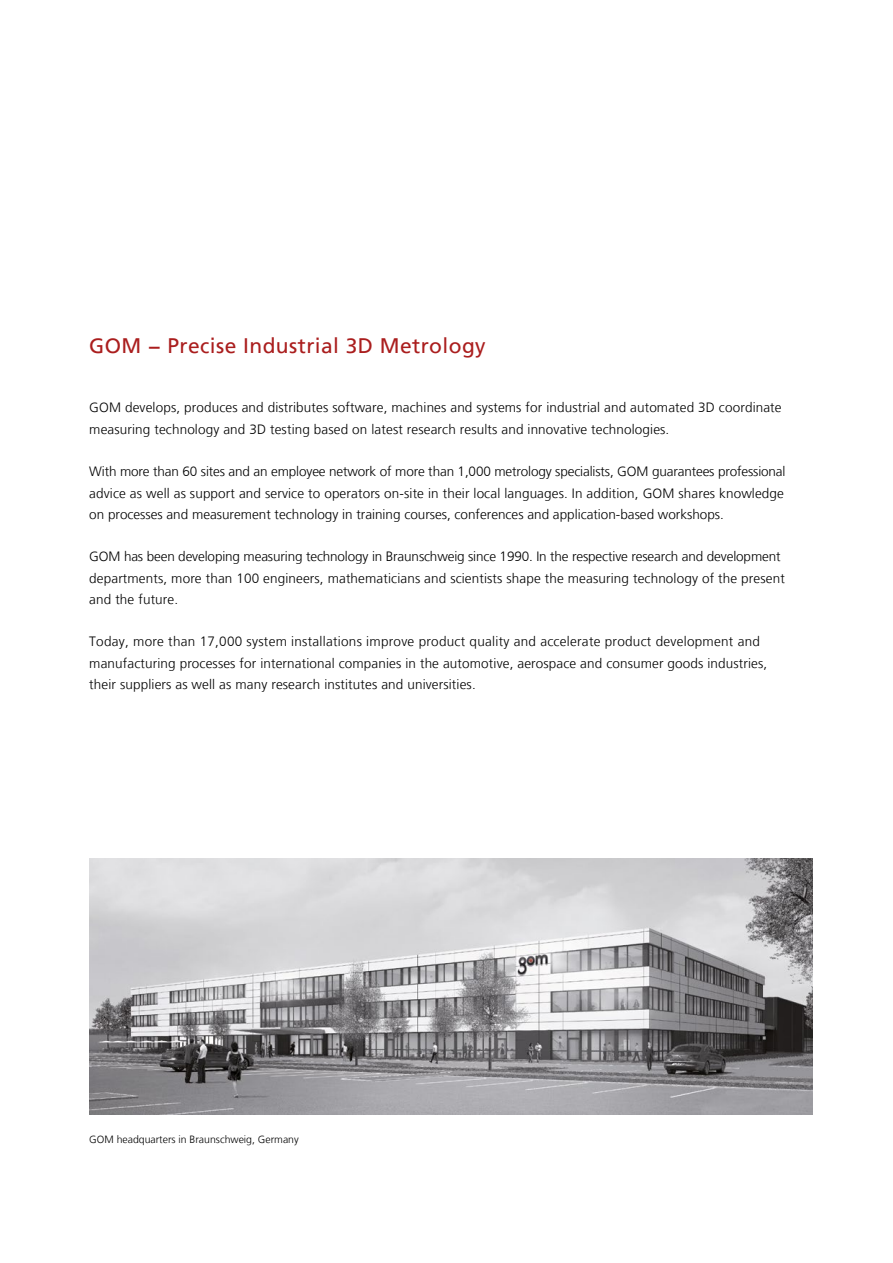
<style>
.page{position:relative;width:893px;height:1263px;background:#fff}
.page>*{position:absolute;margin:0;border:0;box-sizing:border-box;transform-origin:0 0}
.t1{font:21px "Frutiger LT";letter-spacing:.02em;color:#aa1e1e}
.t2{font:300 13.5px/21.3px "Frutiger LT";letter-spacing:.01em;color:#000}
.t3{font:300 10.5px "Frutiger LT";color:#000}
</style>
<div class="page">
<img style="left:89px;top:859px;width:723px;height:255px">
<h1 class="t1" style="left:89px;top:334px;width:398px">GOM − Precise Industrial 3D Metrology</h1>
<p class="t2" style="left:89px;top:397px;width:694px">GOM develops, produces and distributes software, machines and systems for industrial and automated 3D coordinate measuring technology and 3D testing based on latest research results and innovative technologies.</p>
<p class="t2" style="left:89px;top:461px;width:698px;text-align:justify">With more than 60 sites and an employee network of more than 1,000 metrology specialists, GOM guarantees professional advice as well as support and service to operators on-site in their local languages. In addition, GOM shares knowledge on processes and measurement technology in training courses, conferences and application-based workshops.</p>
<p class="t2" style="left:89px;top:546px;width:697px">GOM has been developing measuring technology in Braunschweig since 1990. In the respective research and development departments, more than 100 engineers, mathematicians and scientists shape the measuring technology of the present and the future.</p>
<p class="t2" style="left:89px;top:631px;width:679px">Today, more than 17,000 system installations improve product quality and accelerate product development and manufacturing processes for international companies in the automotive, aerospace and consumer goods industries, their suppliers as well as many research institutes and universities.</p>
<p class="t3" style="left:89px;top:1134px;width:211px">GOM headquarters in Braunschweig, Germany</p>
</div>
